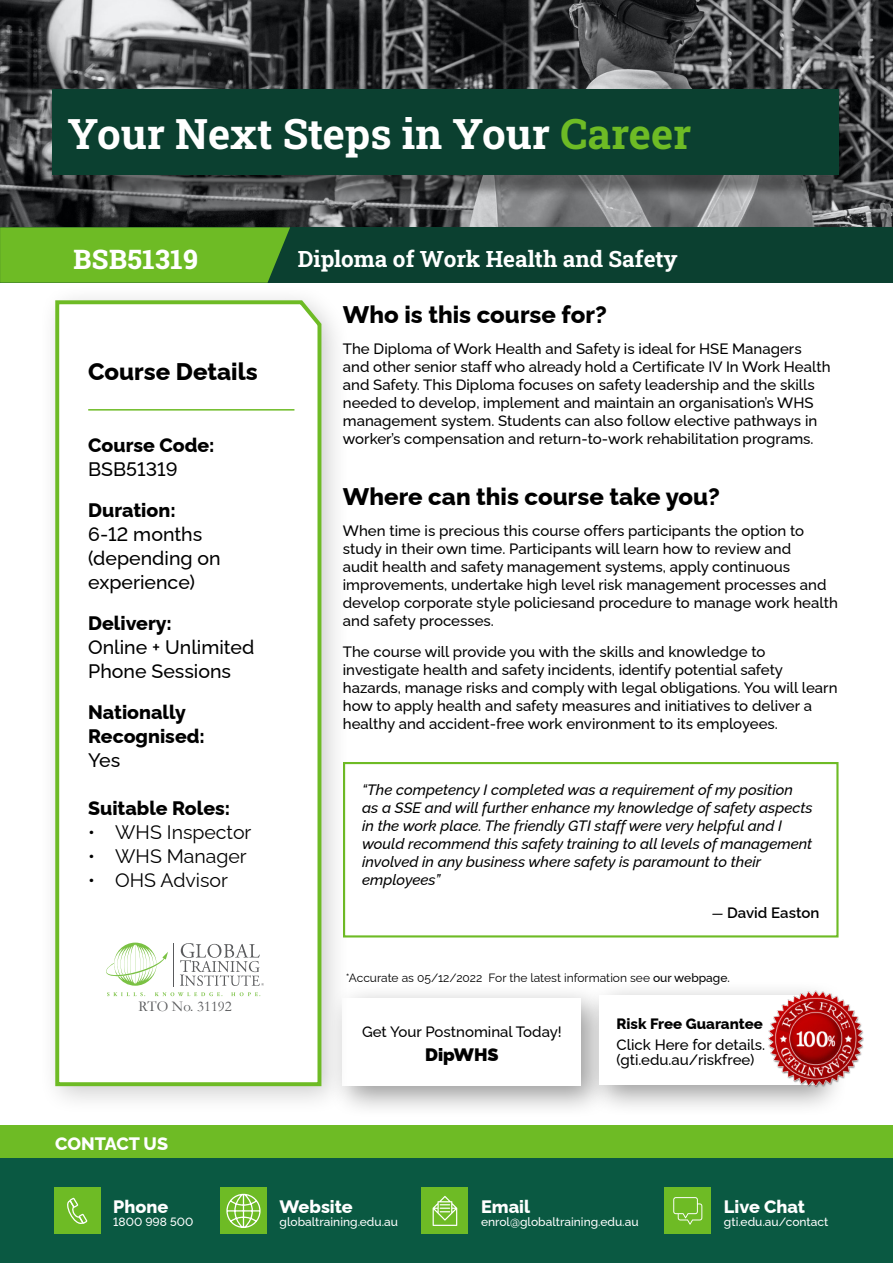
<style>
.page{position:relative;width:893px;height:1263px;background:#fff}
.page>*{position:absolute;margin:0;border:0;box-sizing:border-box;transform-origin:0 0}
.t1{font:42px "Roboto Slab";color:#fff}
.t2{font:27px "Roboto Slab";letter-spacing:.02em;color:#fff}
.t3{font:800 24px "Raleway";color:#000}
.t4{font:22.5px "Roboto Slab";color:#fff}
.t5{font:500 19.5px/24px "Raleway";color:#000}
.t6{font:800 19.5px/24px "Raleway";color:#000}
.t7{font:19.5px "Raleway";color:#000}
.t8{font:800 18px "Raleway";color:#fff}
.t9{font:900 18px "Raleway";color:#000}
.t10{font:500 15px/18px "Raleway";color:#000}
.t11{font:italic 500 15px/18px "Raleway";color:#000}
.t12{font:800 15px "Raleway";color:#000}
.t13{font:600 15px "Raleway";color:#000}
.t14{font:15px "Garamond";color:#595a5c}
.t15{font:500 12px "Raleway";color:#fff}
.t16{font:12px "Raleway";color:#000}
.s1{color:#6ebb25}
.s2{font-weight:500;font-style:italic;font-size:13.5px}
.s3{font-weight:500}
</style>
<div class="page">
<div style="left:343px;top:762px;width:495px;height:175px;border:2px solid #6ebb25"></div>
<div style="left:0;top:1158px;width:893px;height:105px;background:#0a5942"></div>
<div style="left:0;top:1125px;width:893px;height:32px;background:#6ebb25"></div>
<div style="left:54px;top:1187px;width:47px;height:47px;background:#6ebb25"></div>
<svg style="left:67px;top:1198px;width:21px;height:26px"></svg>
<div style="left:220px;top:1187px;width:47px;height:47px;background:#6ebb25"></div>
<svg style="left:226px;top:1193px;width:35px;height:35px"></svg>
<div style="left:422px;top:1187px;width:46px;height:47px;background:#6ebb25"></div>
<svg style="left:433px;top:1196px;width:24px;height:30px"></svg>
<div style="left:664px;top:1187px;width:47px;height:47px;background:#6ebb25"></div>
<svg style="left:673px;top:1197px;width:29px;height:28px"></svg>
<div style="left:327px;top:983px;width:286px;height:135px;background:#000;opacity:.4"></div>
<div style="left:343px;top:998px;width:238px;height:88px;background:#fff"></div>
<div style="left:584px;top:980px;width:264px;height:137px;background:#000;opacity:.4"></div>
<div style="left:599px;top:995px;width:217px;height:90px;background:#fff"></div>
<img style="left:768px;top:991px;width:96px;height:96px">
<div style="left:38px;top:282px;width:313px;height:834px;background:#000;opacity:.2"></div>
<svg style="left:53px;top:298px;width:270px;height:790px"></svg>
<svg style="left:107px;top:992px;width:38px;height:4px"></svg>
<svg style="left:155px;top:992px;width:67px;height:4px"></svg>
<svg style="left:231px;top:992px;width:29px;height:4px"></svg>
<hr style="left:174px;top:942px;width:1px;height:44px;background:#595a5c">
<svg style="left:180px;top:943px;width:84px;height:43px"></svg>
<svg style="left:106px;top:942px;width:62px;height:44px"></svg>
<svg style="left:0;top:0;width:893px;height:227px"></svg>
<div style="left:59px;top:97px;width:803px;height:101px;background:#000;opacity:.4"></div>
<div style="left:52px;top:90px;width:787px;height:85px;background:#0b4030"></div>
<div style="left:0;top:227px;width:893px;height:56px;background:#0b4030"></div>
<svg style="left:0;top:227px;width:290px;height:56px"></svg>
<h1 class="t1" style="left:67px;top:105px;width:625px">Your Next Steps in Your <span class="s1">Career</span></h1>
<h2 class="t2" style="left:74px;top:241px;width:126px">BSB51319</h2>
<h3 class="t4" style="left:298px;top:243px;width:381px">Diploma of Work Health and Safety</h3>
<h3 class="t3" style="left:88px;top:352px;width:171px">Course Details</h3>
<h3 class="t6" style="left:88px;top:430px;width:128px">Course Code:</h3>
<h3 class="t5" style="left:88px;top:454px;width:91px">BSB51319</h3>
<h3 class="t6" style="left:88px;top:495px;width:89px">Duration:</h3>
<h3 class="t5" style="left:88px;top:520px;width:134px">6-12 months (depending on experience)</h3>
<h3 class="t6" style="left:88px;top:609px;width:85px">Delivery:</h3>
<h3 class="t5" style="left:88px;top:633px;width:168px">Online + Unlimited<br>Phone Sessions</h3>
<h3 class="t6" style="left:88px;top:698px;width:118px">Nationally<br>Recognised:</h3>
<h3 class="t5" style="left:88px;top:746px;width:34px">Yes</h3>
<h3 class="t6" style="left:88px;top:794px;width:143px">Suitable Roles:</h3>
<h3 class="t7" style="left:88px;top:816px;width:165px">• WHS Inspector</h3>
<h3 class="t7" style="left:88px;top:840px;width:160px">• WHS Manager</h3>
<h3 class="t7" style="left:88px;top:864px;width:141px">• OHS Advisor</h3>
<p class="t14" style="left:139px;top:996px;width:95px">RTO No. 31192</p>
<h3 class="t3" style="left:343px;top:295px;width:265px">Who is this course for?</h3>
<p class="t10" style="left:343px;top:338px;width:489px">The Diploma of Work Health and Safety is ideal for HSE Managers and other senior staff who already hold a Certificate IV In Work Health and Safety. This Diploma focuses on safety leadership and the skills needed to develop, implement and maintain an organisation’s WHS management system. Students can also follow elective pathways in worker’s compensation and return-to-work rehabilitation programs.</p>
<h3 class="t3" style="left:343px;top:477px;width:379px">Where can this course take you?</h3>
<p class="t10" style="left:343px;top:520px;width:496px">When time is precious this course offers participants the option to study in their own time. Participants will learn how to review and<br>audit health and safety management systems, apply continuous improvements, undertake high level risk management processes and develop corporate style policiesand procedure to manage work health and safety processes.</p>
<p class="t10" style="left:343px;top:641px;width:496px">The course will provide you with the skills and knowledge to investigate health and safety incidents, identify potential safety hazards, manage risks and comply with legal obligations. You will learn how to apply health and safety measures and initiatives to deliver a healthy and accident-free work environment to its employees.</p>
<p class="t11" style="left:362px;top:779px;width:452px">“The competency I completed was a requirement of my position as a SSE and will further enhance my knowledge of safety aspects in the work place. The friendly GTI staff were very helpful and I would recommend this safety training to all levels of management involved in any business where safety is paramount to their employees”</p>
<p class="t13" style="left:712px;top:900px;width:109px"><span class="s2">—</span> David Easton</p>
<p class="t16" style="left:346px;top:968px;width:386px">*Accurate as 05/12/2022 For the latest information see <span class="s3">our webpage.</span></p>
<p class="t10" style="left:362px;top:1021px;width:201px">Get Your Postnominal Today!</p>
<p class="t9" style="left:425px;top:1041px;width:75px">DipWHS</p>
<p class="t12" style="left:616px;top:1012px;width:148px">Risk Free Guarantee</p>
<p class="t10" style="left:616px;top:1035px;width:150px;line-height:15px">Click Here for details. (gti.edu.au/riskfree)</p>
<p class="t8" style="left:55px;top:1129px;width:114px">CONTACT US</p>
<p class="t8" style="left:113px;top:1192px;width:57px">Phone</p>
<p class="t15" style="left:113px;top:1212px;width:82px">1800 998 500</p>
<p class="t8" style="left:280px;top:1192px;width:75px">Website</p>
<p class="t15" style="left:280px;top:1212px;width:120px">globaltraining.edu.au</p>
<p class="t8" style="left:481px;top:1192px;width:51px">Email</p>
<p class="t15" style="left:481px;top:1212px;width:159px">enrol@globaltraining.edu.au</p>
<p class="t8" style="left:724px;top:1192px;width:83px">Live Chat</p>
<p class="t15" style="left:724px;top:1212px;width:106px">gti.edu.au/contact</p>
</div>
